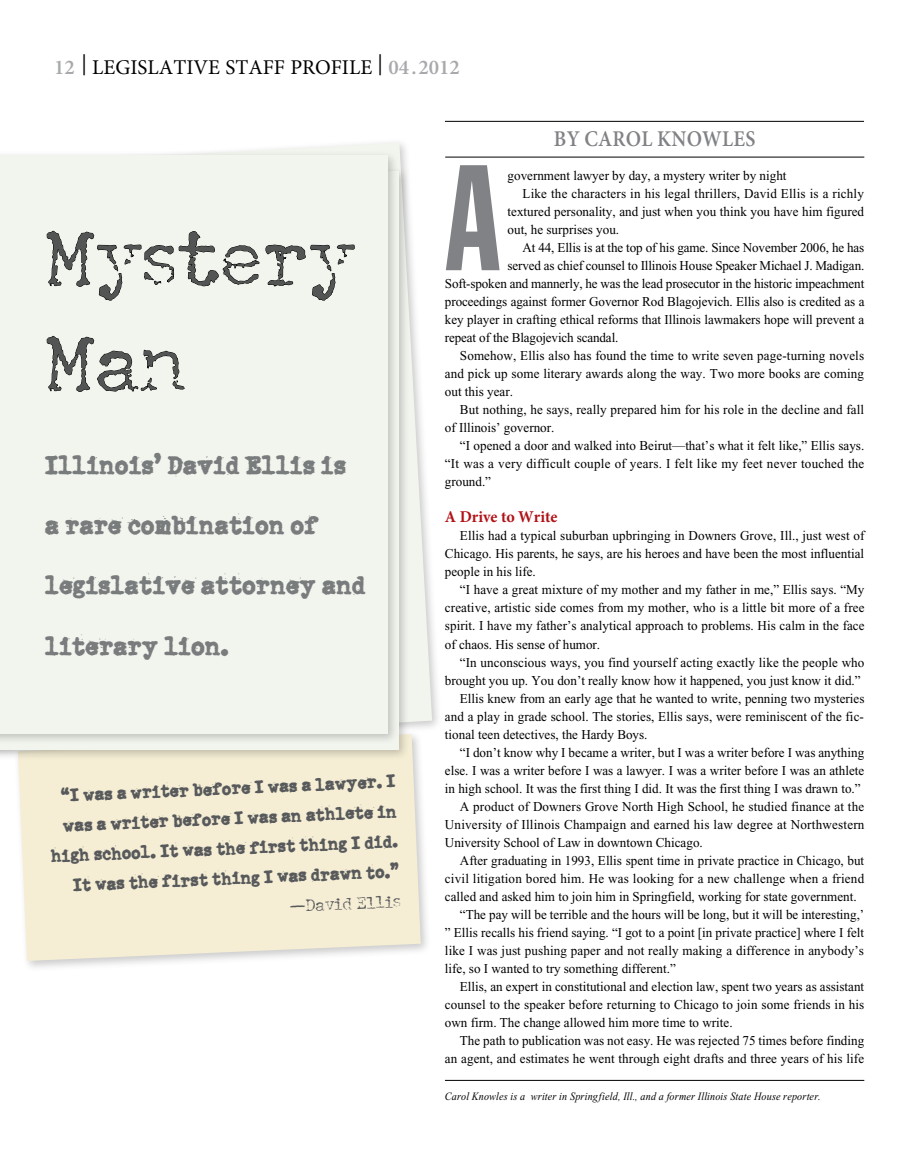
<style>
.page{position:relative;width:918px;height:1176px;background:#fff}
.page>*{position:absolute;margin:0;border:0;box-sizing:border-box;transform-origin:0 0}
.t1{font:147.45px "Franklin Gothic Extra Cond";color:#808285}
.t2{font:90px/105px "Schmutz ICG Corroded";color:#58595b}
.t3{font:28.5px/60px "Schmutz ICG Clogged";color:#808285}
.t4{font:600 22.5px "Minion Pro";letter-spacing:.01em;color:#808285;scale:.9 1}
.t5{font:21px "Minion Pro";color:#000}
.t6{font:19.5px/30px "Schmutz ICG Clogged";color:#58595b;text-align:right}
.t7{font:19.5px "Schmutz ICG Corroded";color:#58595b}
.t8{font:700 16.5px "Minion Pro";color:#b11116}
.t9{font:13.5px/18px "Times New Roman";color:#000;text-align:justify}
.t10{font:italic 11.25px "Times New Roman";letter-spacing:.015em;color:#000;scale:.9 1}
.s1{font-weight:600;color:#a7a9ac}
</style>
<div class="page">
<hr style="left:445px;top:121px;width:419px;height:1px;background:#000">
<hr style="left:445px;top:157px;width:419px;height:1px;background:#000">
<div style="left:13px;top:729px;width:419px;height:242px;background:#000;opacity:.21"></div>
<div style="left:18px;top:760px;width:403px;height:200px;background:#f5eed5"></div>
<div style="left:0;top:138px;width:443px;height:622px;background:#000;opacity:.21"></div>
<svg style="left:0;top:143px;width:432px;height:602px;fill:#f6f6f6"></svg>
<div style="left:0;top:166px;width:410px;height:595px;background:#000;opacity:.21"></div>
<div style="left:0;top:150px;width:400px;height:595px;background:#000;opacity:.21"></div>
<div style="left:0;top:155px;width:388px;height:578px;background:#f2f5ee"></div>
<svg style="left:46px;top:230px;width:309px;height:71px"></svg>
<svg style="left:46px;top:335px;width:139px;height:57px"></svg>
<hr style="left:445px;top:1079px;width:419px;height:1px;background:#000">
<h3 class="t5" style="left:54px;top:53px;width:407px"><span class="s1">12</span> | LEGISLATIVE STAFF PROFILE | <span class="s1">04 .2012</span></h3>
<h3 class="t4" style="left:554px;top:123px;width:225px">BY CAROL KNOWLES</h3>
<h2 class="t2" style="left:45px;top:205px;width:312px">Mystery<br>Man</h2>
<h3 class="t3" style="left:45px;top:435px;width:322px">Illinois’ David Ellis is a rare combination of legislative attorney and literary lion.</h3>
<h3 class="t6" style="left:48px;top:779px;width:349px;rotate:-2deg">“I was a writer before I was a lawyer. I was a writer before I was an athlete in high school. It was the first thing I did.<br>It was the first thing I was drawn to.”</h3>
<h3 class="t7" style="left:290px;top:894px;width:112px;rotate:-2deg">—David Ellis</h3>
<h1 class="t1" style="left:445px;top:139px;width:57px">A</h1>
<p class="t9" style="left:508px;top:167px;width:280px">government lawyer by day, a mystery writer by night</p>
<p class="t9" style="left:523px;top:185px;width:343px">Like the characters in his legal thrillers, David Ellis is a richly</p>
<p class="t9" style="left:508px;top:203px;width:358px">textured personality, and just when you think you have him figured</p>
<p class="t9" style="left:508px;top:221px;width:113px">out, he surprises you.</p>
<p class="t9" style="left:523px;top:239px;width:343px">At 44, Ellis is at the top of his game. Since November 2006, he has</p>
<p class="t9" style="left:508px;top:257px;width:358px">served as chief counsel to Illinois House Speaker Michael J. Madigan.</p>
<p class="t9" style="left:445px;top:275px;width:421px">Soft-spoken and mannerly, he was the lead prosecutor in the historic impeachment</p>
<p class="t9" style="left:445px;top:293px;width:421px">proceedings against former Governor Rod Blagojevich. Ellis also is credited as a</p>
<p class="t9" style="left:445px;top:310px;width:421px">key player in crafting ethical reforms that Illinois lawmakers hope will prevent a</p>
<p class="t9" style="left:445px;top:328px;width:175px">repeat of the Blagojevich scandal.</p>
<p class="t9" style="left:460px;top:346px;width:406px">Somehow, Ellis also has found the time to write seven page-turning novels</p>
<p class="t9" style="left:445px;top:364px;width:421px">and pick up some literary awards along the way. Two more books are coming</p>
<p class="t9" style="left:445px;top:382px;width:70px">out this year.</p>
<p class="t9" style="left:460px;top:400px;width:406px">But nothing, he says, really prepared him for his role in the decline and fall</p>
<p class="t9" style="left:445px;top:418px;width:111px">of Illinois’ governor.</p>
<p class="t9" style="left:460px;top:436px;width:406px">“I opened a door and walked into Beirut—that’s what it felt like,” Ellis says.</p>
<p class="t9" style="left:445px;top:454px;width:421px">“It was a very difficult couple of years. I felt like my feet never touched the</p>
<p class="t9" style="left:445px;top:472px;width:48px">ground.”</p>
<p class="t8" style="left:445px;top:505px;width:114px">A Drive to Write</p>
<p class="t9" style="left:445px;top:527px;width:421px;text-indent:15px">Ellis had a typical suburban upbringing in Downers Grove, Ill., just west of Chicago. His parents, he says, are his heroes and have been the most influential people in his life.</p>
<p class="t9" style="left:445px;top:581px;width:421px;text-indent:15px">“I have a great mixture of my mother and my father in me,” Ellis says. “My creative, artistic side comes from my mother, who is a little bit more of a free spirit. I have my father’s analytical approach to problems. His calm in the face of chaos. His sense of humor.</p>
<p class="t9" style="left:460px;top:653px;width:406px">“In unconscious ways, you find yourself acting exactly like the people who</p>
<p class="t9" style="left:445px;top:670px;width:417px">brought you up. You don’t really know how it happened, you just know it did.”</p>
<p class="t9" style="left:460px;top:688px;width:406px">Ellis knew from an early age that he wanted to write, penning two mysteries</p>
<p class="t9" style="left:445px;top:706px;width:420px">and a play in grade school. The stories, Ellis says, were reminiscent of the fic-</p>
<p class="t9" style="left:445px;top:724px;width:204px">tional teen detectives, the Hardy Boys.</p>
<p class="t9" style="left:460px;top:742px;width:406px">“I don’t know why I became a writer, but I was a writer before I was anything</p>
<p class="t9" style="left:445px;top:760px;width:421px">else. I was a writer before I was a lawyer. I was a writer before I was an athlete</p>
<p class="t9" style="left:445px;top:778px;width:417px">in high school. It was the first thing I did. It was the first thing I was drawn to.”</p>
<p class="t9" style="left:460px;top:796px;width:406px">A product of Downers Grove North High School, he studied finance at the</p>
<p class="t9" style="left:445px;top:814px;width:421px">University of Illinois Champaign and earned his law degree at Northwestern</p>
<p class="t9" style="left:445px;top:832px;width:259px">University School of Law in downtown Chicago.</p>
<p class="t9" style="left:460px;top:850px;width:406px">After graduating in 1993, Ellis spent time in private practice in Chicago, but</p>
<p class="t9" style="left:445px;top:868px;width:421px">civil litigation bored him. He was looking for a new challenge when a friend</p>
<p class="t9" style="left:445px;top:886px;width:413px">called and asked him to join him in Springfield, working for state government.</p>
<p class="t9" style="left:460px;top:904px;width:406px">“The pay will be terrible and the hours will be long, but it will be interesting,’</p>
<p class="t9" style="left:445px;top:922px;width:421px">” Ellis recalls his friend saying. “I got to a point [in private practice] where I felt</p>
<p class="t9" style="left:445px;top:940px;width:420px">like I was just pushing paper and not really making a difference in anybody’s</p>
<p class="t9" style="left:445px;top:958px;width:232px">life, so I wanted to try something different.”</p>
<p class="t9" style="left:460px;top:976px;width:406px">Ellis, an expert in constitutional and election law, spent two years as assistant</p>
<p class="t9" style="left:445px;top:994px;width:421px">counsel to the speaker before returning to Chicago to join some friends in his</p>
<p class="t9" style="left:445px;top:1012px;width:289px">own firm. The change allowed him more time to write.</p>
<p class="t9" style="left:460px;top:1030px;width:406px">The path to publication was not easy. He was rejected 75 times before finding</p>
<p class="t9" style="left:445px;top:1048px;width:421px">an agent, and estimates he went through eight drafts and three years of his life</p>
<p class="t10" style="left:445px;top:1090px;width:419px">Carol Knowles is a writer in Springfield, Ill., and a former Illinois State House reporter.</p>
</div>
